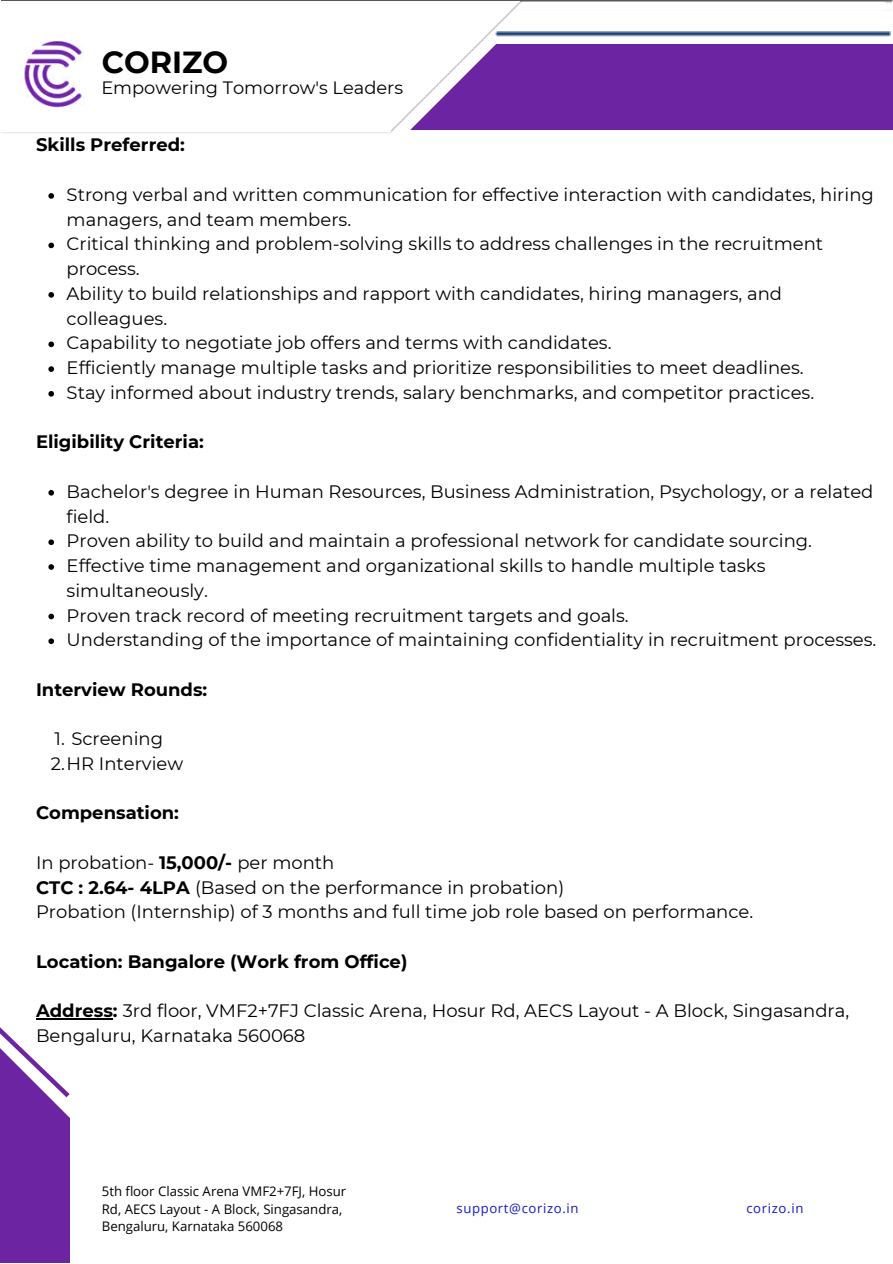
<style>
.page{position:relative;width:893px;height:1264px;background:#fff}
.page>*{position:absolute;margin:0;border:0;box-sizing:border-box;transform-origin:0 0}
.t1{font:700 30.45px "Montserrat";color:#000}
.t2{font:18px/24.8px "Montserrat";color:#000}
.t3{font:700 18px "Montserrat";color:#000}
.t4{font:17.85px "Montserrat";color:#000}
.t5{font:13.2px/17.5px "Open Sans";color:#000}
.t6{font:13.2px "Open Sans";letter-spacing:.05em;color:#131ac6}
.s1{font-weight:700}
</style>
<div class="page">
<img style="left:391px;top:1px;width:130px;height:131px">
<img style="left:495px;top:31px;width:395px;height:6px">
<img style="left:1px;top:39px;width:105px;height:94px">
<div style="left:495px;top:44px;width:397px;height:86px;background:#6c24a3"></div>
<svg style="left:410px;top:44px;width:85px;height:86px"></svg>
<div style="left:0;top:1117px;width:70px;height:145px;background:#6c24a3"></div>
<svg style="left:0;top:1027px;width:70px;height:90px"></svg>
<svg style="left:48px;top:193px;width:6px;height:6px"></svg>
<svg style="left:48px;top:242px;width:6px;height:6px"></svg>
<svg style="left:48px;top:292px;width:6px;height:6px"></svg>
<svg style="left:48px;top:341px;width:6px;height:6px"></svg>
<svg style="left:48px;top:366px;width:6px;height:6px"></svg>
<svg style="left:48px;top:391px;width:6px;height:5px"></svg>
<svg style="left:48px;top:490px;width:6px;height:5px"></svg>
<svg style="left:48px;top:539px;width:6px;height:6px"></svg>
<svg style="left:48px;top:564px;width:6px;height:6px"></svg>
<svg style="left:48px;top:613px;width:6px;height:6px"></svg>
<svg style="left:48px;top:638px;width:6px;height:6px"></svg>
<hr style="left:36px;top:1018px;width:77px;height:1px;background:#000">
<h1 class="t1" style="left:102px;top:43px;width:128px">CORIZO</h1>
<p class="t4" style="left:101px;top:77px;width:303px">Empowering Tomorrow's Leaders</p>
<p class="t3" style="left:36px;top:134px;width:150px">Skills Preferred:</p>
<p class="t2" style="left:67px;top:182px;width:808px">Strong verbal and written communication for effective interaction with candidates, hiring managers, and team members.<br>Critical thinking and problem-solving skills to address challenges in the recruitment process.<br>Ability to build relationships and rapport with candidates, hiring managers, and colleagues.<br>Capability to negotiate job offers and terms with candidates.<br>Efficiently manage multiple tasks and prioritize responsibilities to meet deadlines.<br>Stay informed about industry trends, salary benchmarks, and competitor practices.</p>
<p class="t3" style="left:36px;top:431px;width:169px">Eligibility Criteria:</p>
<p class="t2" style="left:67px;top:479px;width:811px">Bachelor's degree in Human Resources, Business Administration, Psychology, or a related field.<br>Proven ability to build and maintain a professional network for candidate sourcing.<br>Effective time management and organizational skills to handle multiple tasks simultaneously.<br>Proven track record of meeting recruitment targets and goals.<br>Understanding of the importance of maintaining confidentiality in recruitment processes.</p>
<p class="t3" style="left:36px;top:678px;width:173px">Interview Rounds:</p>
<p class="t2" style="left:51px;top:726px;width:134px">1. Screening<br>2.HR Interview</p>
<p class="t3" style="left:36px;top:802px;width:144px">Compensation:</p>
<p class="t2" style="left:36px;top:850px;width:718px">In probation- <span class="s1">15,000/-</span> per month<br><span class="s1">CTC : 2.64- 4LPA</span> (Based on the performance in probation)<br>Probation (Internship) of 3 months and full time job role based on performance.</p>
<p class="t3" style="left:36px;top:950px;width:373px">Location: Bangalore (Work from Office)</p>
<p class="t2" style="left:36px;top:998px;width:814px"><span class="s1">Address:</span> 3rd floor, VMF2+7FJ Classic Arena, Hosur Rd, AECS Layout - A Block, Singasandra,<br>Bengaluru, Karnataka 560068</p>
<p class="t5" style="left:102px;top:1182px;width:246px">5th floor Classic Arena VMF2+7FJ, Hosur<br>Rd, AECS Layout - A Block, Singasandra,<br>Bengaluru, Karnataka 560068</p>
<p class="t6" style="left:456px;top:1199px;width:124px">support@corizo.in</p>
<p class="t6" style="left:746px;top:1199px;width:59px">corizo.in</p>
</div>
